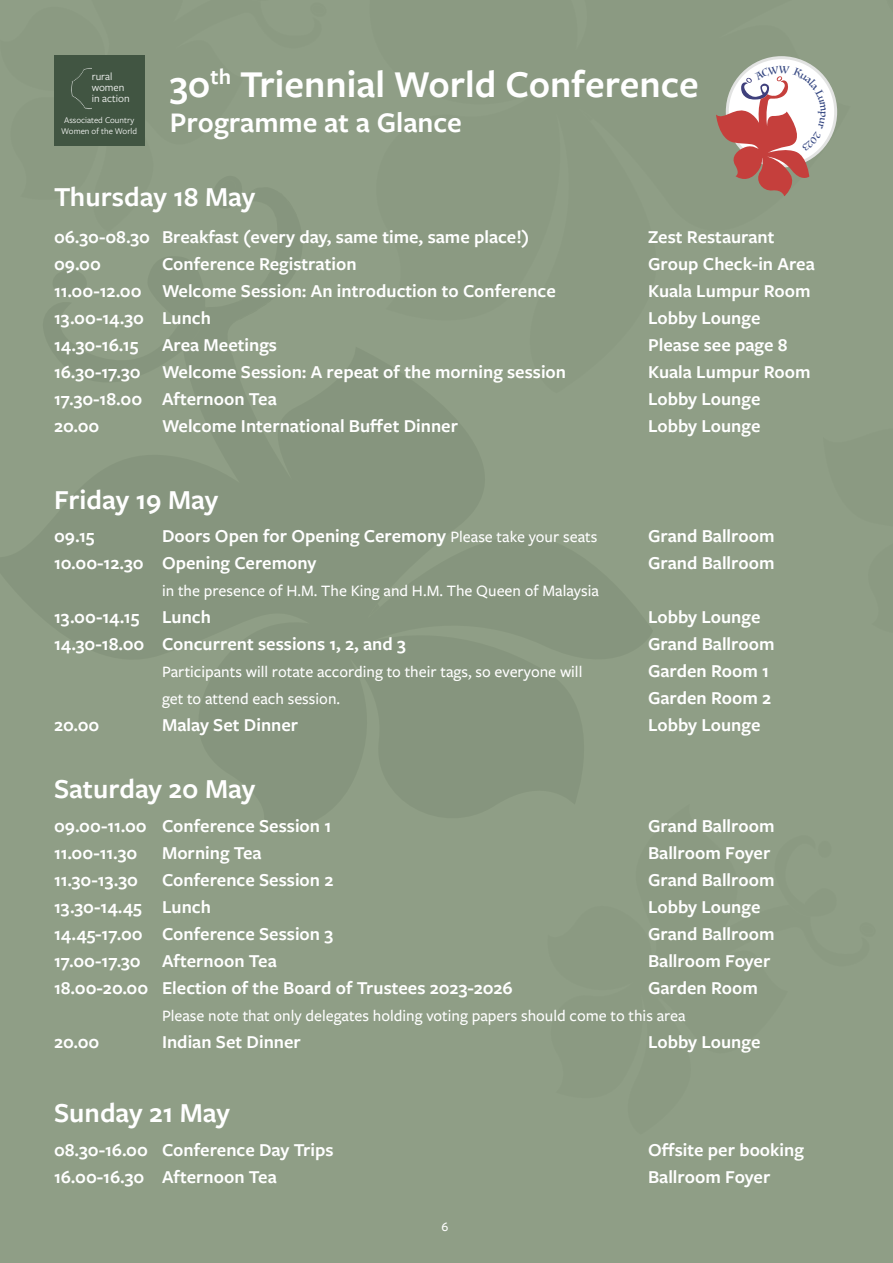
<style>
.page{position:relative;width:893px;height:1263px;background:#8f9e86}
.page>*{position:absolute;margin:0;border:0;box-sizing:border-box;transform-origin:0 0}
.t1{font:600 39.3px "Freight Sans Pro";color:#fff}
.t2{font:600 29.55px "Freight Sans Pro";color:#fff}
.t3{font:600 28.5px "Freight Sans Pro";color:#fff}
.t4{font:600 18.9px "Freight Sans Pro";color:#fff}
.t5{font:500 16.5px "Freight Sans Pro";color:#fff}
.t6{font:500 13.5px "Freight Sans Pro";color:#fff}
.t7{font:11.1px/11.4px "Freight Sans Pro";color:#fff}
.t8{font:9px/10.8px "Freight Sans Pro";color:#fff;text-align:center}
.s1{font-weight:500;font-size:16.5px}
</style>
<div class="page">
<div style="left:54px;top:55px;width:90px;height:90px;background:#415542"></div>
<svg style="left:71px;top:68px;width:21px;height:41px"></svg>
<svg style="left:716px;top:56px;width:121px;height:140px"></svg>
<p class="t7" style="left:92px;top:70px;width:39px">rural women in action</p>
<p class="t8" style="left:61px;top:115px;width:77px">Associated Country<br>Women of the World</p>
<p class="t1" style="left:170px;top:57px;width:530px">30<sup>th</sup> Triennial World Conference</p>
<p class="t2" style="left:170px;top:103px;width:294px">Programme at a Glance</p>
<p class="t3" style="left:54px;top:178px;width:203px">Thursday 18 May</p>
<p class="t4" style="left:54px;top:224px;width:477px">06.30-08.30 Breakfast (every day, same time, same place!)</p>
<p class="t4" style="left:648px;top:224px;width:128px">Zest Restaurant</p>
<p class="t4" style="left:54px;top:251px;width:49px">09.00</p>
<p class="t4" style="left:162px;top:251px;width:196px">Conference Registration</p>
<p class="t4" style="left:648px;top:251px;width:168px">Group Check-in Area</p>
<p class="t4" style="left:54px;top:278px;width:503px">11.00-12.00 Welcome Session: An introduction to Conference</p>
<p class="t4" style="left:648px;top:278px;width:164px">Kuala Lumpur Room</p>
<p class="t4" style="left:54px;top:305px;width:159px">13.00-14.30 Lunch</p>
<p class="t4" style="left:648px;top:305px;width:114px">Lobby Lounge</p>
<p class="t4" style="left:54px;top:332px;width:225px">14.30-16.15 Area Meetings</p>
<p class="t4" style="left:648px;top:332px;width:141px">Please see page 8</p>
<p class="t4" style="left:54px;top:359px;width:514px">16.30-17.30 Welcome Session: A repeat of the morning session</p>
<p class="t4" style="left:648px;top:359px;width:164px">Kuala Lumpur Room</p>
<p class="t4" style="left:54px;top:386px;width:224px">17.30-18.00 Afternoon Tea</p>
<p class="t4" style="left:648px;top:386px;width:114px">Lobby Lounge</p>
<p class="t4" style="left:54px;top:413px;width:47px">20.00</p>
<p class="t4" style="left:162px;top:413px;width:298px">Welcome International Buffet Dinner</p>
<p class="t4" style="left:648px;top:413px;width:114px">Lobby Lounge</p>
<p class="t3" style="left:54px;top:480px;width:166px">Friday 19 May</p>
<p class="t4" style="left:54px;top:523px;width:42px">09.15</p>
<p class="t4" style="left:162px;top:523px;width:437px">Doors Open for Opening Ceremony <span class="s1">Please take your seats</span></p>
<p class="t4" style="left:648px;top:523px;width:128px">Grand Ballroom</p>
<p class="t4" style="left:54px;top:550px;width:264px">10.00-12.30 Opening Ceremony</p>
<p class="t4" style="left:648px;top:550px;width:128px">Grand Ballroom</p>
<p class="t5" style="left:162px;top:579px;width:438px">in the presence of H.M. The King and H.M. The Queen of Malaysia</p>
<p class="t4" style="left:54px;top:604px;width:159px">13.00-14.15 Lunch</p>
<p class="t4" style="left:648px;top:604px;width:114px">Lobby Lounge</p>
<p class="t4" style="left:54px;top:631px;width:353px">14.30-18.00 Concurrent sessions 1, 2, and 3</p>
<p class="t4" style="left:648px;top:631px;width:128px">Grand Ballroom</p>
<p class="t5" style="left:162px;top:660px;width:422px">Participants will rotate according to their tags, so everyone will</p>
<p class="t4" style="left:648px;top:658px;width:123px">Garden Room 1</p>
<p class="t5" style="left:162px;top:687px;width:180px">get to attend each session.</p>
<p class="t4" style="left:648px;top:685px;width:125px">Garden Room 2</p>
<p class="t4" style="left:54px;top:712px;width:47px">20.00</p>
<p class="t4" style="left:162px;top:712px;width:138px">Malay Set Dinner</p>
<p class="t4" style="left:648px;top:712px;width:114px">Lobby Lounge</p>
<p class="t3" style="left:54px;top:769px;width:203px">Saturday 20 May</p>
<p class="t4" style="left:54px;top:813px;width:279px">09.00-11.00 Conference Session 1</p>
<p class="t4" style="left:648px;top:813px;width:128px">Grand Ballroom</p>
<p class="t4" style="left:54px;top:840px;width:85px">11.00-11.30</p>
<p class="t4" style="left:162px;top:840px;width:101px">Morning Tea</p>
<p class="t4" style="left:648px;top:840px;width:124px">Ballroom Foyer</p>
<p class="t4" style="left:54px;top:867px;width:85px">11.30-13.30</p>
<p class="t4" style="left:162px;top:867px;width:173px">Conference Session 2</p>
<p class="t4" style="left:648px;top:867px;width:128px">Grand Ballroom</p>
<p class="t4" style="left:54px;top:894px;width:159px">13.30-14.45 Lunch</p>
<p class="t4" style="left:648px;top:894px;width:114px">Lobby Lounge</p>
<p class="t4" style="left:54px;top:921px;width:281px">14.45-17.00 Conference Session 3</p>
<p class="t4" style="left:648px;top:921px;width:128px">Grand Ballroom</p>
<p class="t4" style="left:54px;top:948px;width:224px">17.00-17.30 Afternoon Tea</p>
<p class="t4" style="left:648px;top:948px;width:124px">Ballroom Foyer</p>
<p class="t4" style="left:54px;top:975px;width:460px">18.00-20.00 Election of the Board of Trustees 2023-2026</p>
<p class="t4" style="left:648px;top:975px;width:111px">Garden Room</p>
<p class="t5" style="left:162px;top:1004px;width:525px">Please note that only delegates holding voting papers should come to this area</p>
<p class="t4" style="left:54px;top:1029px;width:47px">20.00</p>
<p class="t4" style="left:162px;top:1029px;width:140px">Indian Set Dinner</p>
<p class="t4" style="left:648px;top:1029px;width:114px">Lobby Lounge</p>
<p class="t3" style="left:54px;top:1094px;width:177px">Sunday 21 May</p>
<p class="t4" style="left:54px;top:1137px;width:281px">08.30-16.00 Conference Day Trips</p>
<p class="t4" style="left:648px;top:1137px;width:157px">Offsite per booking</p>
<p class="t4" style="left:54px;top:1164px;width:224px">16.00-16.30 Afternoon Tea</p>
<p class="t4" style="left:648px;top:1164px;width:124px">Ballroom Foyer</p>
<p class="t6" style="left:441px;top:1217px;width:8px">6</p>
</div>
